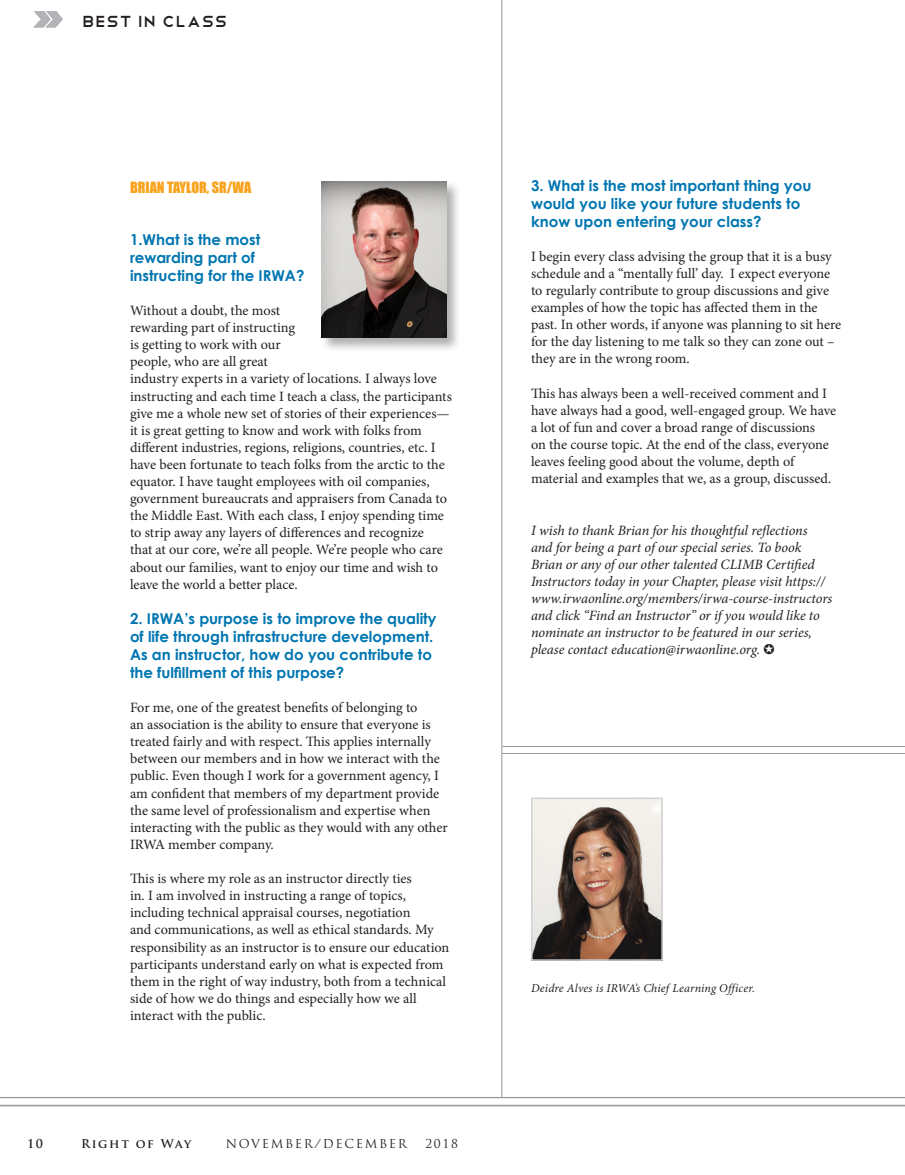
<style>
.page{position:relative;width:905px;height:1175px;background:#fff}
.page>*{position:absolute;margin:0;border:0;box-sizing:border-box;transform-origin:0 0}
.t1{font:21px "Telegrafico";letter-spacing:.025em;color:#231f20}
.BodyCopy{font:700 15px/18px "Century Gothic";color:#0076b1}
.BodyCopy-2{font:14.25px/17.1px "Minion Pro";letter-spacing:-.005em;color:#231f20}
.BodyCopy-3{font:italic 14.25px/17.1px "Minion Pro";letter-spacing:-.01em;color:#231f20}
.BodyCopy-4{font:14.25px "Impact";color:#f9a21c}
.t2{font:italic 12px "Minion Pro";letter-spacing:.015em;color:#231f20}
.t3{font:12px "Trajan Pro";letter-spacing:.14em;color:#231f20}
.t4{font:700 12px "Trajan Pro";letter-spacing:.135em;color:#231f20}
</style>
<div class="page">
<hr style="left:0;top:1105px;width:904px;height:1px;background:#939598">
<img style="left:534px;top:800px;width:126px;height:157px">
<div style="left:531px;top:797px;width:132px;height:163px;border:2px solid #d1d2d4"></div>
<hr style="left:501px;top:0;width:1px;height:1097px;background:#939598">
<svg style="left:34px;top:11px;width:29px;height:16px"></svg>
<hr style="left:502px;top:753px;width:402px;height:1px;background:#939598">
<hr style="left:502px;top:746px;width:402px;height:1px;background:#939598">
<hr style="left:0;top:1104px;width:904px;height:1px;background:#939598">
<hr style="left:0;top:1097px;width:904px;height:1px;background:#939598">
<div style="left:320px;top:180px;width:141px;height:172px;background:#939598;opacity:.75"></div>
<img style="left:321px;top:181px;width:125px;height:157px">
<p class="t1" style="left:82px;top:8px;width:147px">best in class</p>
<p class="BodyCopy-4" style="left:130px;top:176px;width:123px">BRIAN TAYLOR, SR/WA</p>
<p class="BodyCopy" style="left:130px;top:230px;width:176px">1.What is the most rewarding part of instructing for the IRWA?</p>
<p class="BodyCopy-2" style="left:130px;top:302px;width:323px">Without a doubt, the most<br>rewarding part of instructing<br>is getting to work with our<br>people, who are all great<br>industry experts in a variety of locations. I always love instructing and each time I teach a class, the participants give me a whole new set of stories of their experiences— it is great getting to know and work with folks from different industries, regions, religions, countries, etc. I have been fortunate to teach folks from the arctic to the equator. I have taught employees with oil companies, government bureaucrats and appraisers from Canada to the Middle East. With each class, I enjoy spending time to strip away any layers of differences and recognize<br>that at our core, we’re all people. We’re people who care about our families, want to enjoy our time and wish to leave the world a better place.</p>
<p class="BodyCopy" style="left:130px;top:609px;width:308px">2. IRWA’s purpose is to improve the quality of life through infrastructure development.<br>As an instructor, how do you contribute to the fulfillment of this purpose?</p>
<p class="BodyCopy-2" style="left:130px;top:699px;width:319px">For me, one of the greatest benefits of belonging to<br>an association is the ability to ensure that everyone is treated fairly and with respect. This applies internally between our members and in how we interact with the public. Even though I work for a government agency, I am confident that members of my department provide the same level of professionalism and expertise when interacting with the public as they would with any other IRWA member company.</p>
<p class="BodyCopy-2" style="left:130px;top:870px;width:321px">This is where my role as an instructor directly ties<br>in. I am involved in instructing a range of topics, including technical appraisal courses, negotiation<br>and communications, as well as ethical standards. My responsibility as an instructor is to ensure our education participants understand early on what is expected from them in the right of way industry, both from a technical side of how we do things and especially how we all interact with the public.</p>
<p class="t4" style="left:27px;top:1136px;width:18px">10</p>
<p class="t4" style="left:81px;top:1136px;width:112px">Right of Way</p>
<p class="t3" style="left:226px;top:1135px;width:182px">NOVEMBER/DECEMBER</p>
<p class="t3" style="left:425px;top:1135px;width:34px">2018</p>
<p class="BodyCopy" style="left:531px;top:176px;width:282px">3. What is the most important thing you would you like your future students to know upon entering your class?</p>
<p class="BodyCopy-2" style="left:531px;top:248px;width:312px">I begin every class advising the group that it is a busy schedule and a “mentally full’ day. I expect everyone to regularly contribute to group discussions and give examples of how the topic has affected them in the past. In other words, if anyone was planning to sit here for the day listening to me talk so they can zone out – they are in the wrong room.</p>
<p class="BodyCopy-2" style="left:531px;top:384px;width:307px">This has always been a well-received comment and I have always had a good, well-engaged group. We have a lot of fun and cover a broad range of discussions<br>on the course topic. At the end of the class, everyone leaves feeling good about the volume, depth of material and examples that we, as a group, discussed.</p>
<p class="BodyCopy-3" style="left:531px;top:521px;width:303px">I wish to thank Brian for his thoughtful reflections and for being a part of our special series. To book Brian or any of our other talented CLIMB Certified Instructors today in your Chapter, please visit https:// www.irwaonline.org/members/irwa-course-instructors and click “Find an Instructor” or if you would like to nominate an instructor to be featured in our series, please contact education@irwaonline.org.</p>
<p class="t2" style="left:531px;top:980px;width:225px">Deidre Alves is IRWA’s Chief Learning Officer.</p>
</div>
